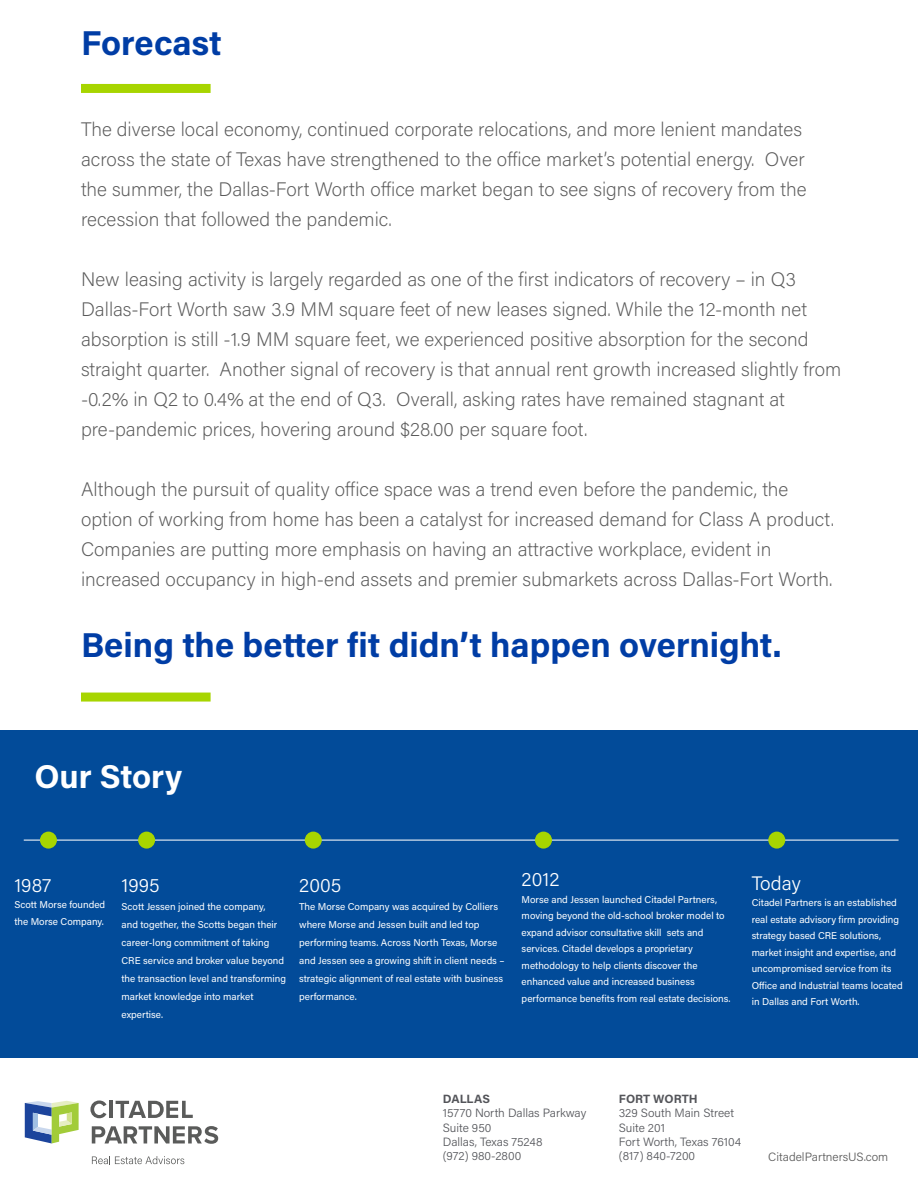
<style>
.page{position:relative;width:918px;height:1188px;background:#fff}
.page>*{position:absolute;margin:0;border:0;box-sizing:border-box;transform-origin:0 0}
.t1{font:700 34.5px "Acumin Pro";color:#003da5}
.t2{font:700 33px "Acumin Pro";letter-spacing:-.005em;color:#fff}
.t3{font:200 19.5px/30px "Acumin Pro";color:#5a5a5a}
.t4{font:300 19.5px "Acumin Pro";letter-spacing:.005em;color:#fff}
.t5{font:300 12px/14.4px "Acumin Pro";color:#54555a}
.t6{font:300 12px "Acumin Pro";color:#5a5a5a}
.t7{font:700 12px "Acumin Pro";color:#54555a}
.body{font:9.9px/16.5px "Acumin Pro";color:#fff}
</style>
<div class="page">
<div style="left:81px;top:693px;width:130px;height:9px;background:#a7d500"></div>
<div style="left:81px;top:84px;width:130px;height:9px;background:#a7d500"></div>
<div style="left:0;top:730px;width:918px;height:327px;background:#024b99"></div>
<hr style="left:24px;top:840px;width:875px;height:1px;background:#fff">
<div style="left:40px;top:832px;width:17px;height:17px;background:#a7d500;border-radius:50%"></div>
<div style="left:138px;top:832px;width:17px;height:17px;background:#a7d500;border-radius:50%"></div>
<div style="left:305px;top:832px;width:17px;height:17px;background:#a7d500;border-radius:50%"></div>
<div style="left:535px;top:832px;width:17px;height:17px;background:#a7d500;border-radius:50%"></div>
<div style="left:768px;top:832px;width:17px;height:17px;background:#a7d500;border-radius:50%"></div>
<svg style="left:90px;top:1100px;width:17px;height:18px"></svg>
<hr style="left:109px;top:1101px;width:4px;height:17px;background:#5a5b5a">
<svg style="left:116px;top:1101px;width:77px;height:17px"></svg>
<svg style="left:92px;top:1126px;width:126px;height:18px"></svg>
<svg style="left:92px;top:1156px;width:92px;height:8px"></svg>
<svg style="left:25px;top:1101px;width:54px;height:42px"></svg>
<h1 class="t1" style="left:81px;top:19px;width:142px">Forecast</h1>
<h2 class="t3" style="left:81px;top:113px;width:727px">The diverse local economy, continued corporate relocations, and more lenient mandates across the state of Texas have strengthened to the office market’s potential energy. Over the summer, the Dallas-Fort Worth office market began to see signs of recovery from the recession that followed the pandemic.</h2>
<h2 class="t3" style="left:81px;top:263px;width:762px">New leasing activity is largely regarded as one of the first indicators of recovery – in Q3<br>Dallas-Fort Worth saw 3.9 MM square feet of new leases signed. While the 12-month net absorption is still -1.9 MM square feet, we experienced positive absorption for the second straight quarter. Another signal of recovery is that annual rent growth increased slightly from -0.2% in Q2 to 0.4% at the end of Q3. Overall, asking rates have remained stagnant at pre-pandemic prices, hovering around $28.00 per square foot.</h2>
<h2 class="t3" style="left:81px;top:473px;width:755px">Although the pursuit of quality office space was a trend even before the pandemic, the option of working from home has been a catalyst for increased demand for Class A product.<br>Companies are putting more emphasis on having an attractive workplace, evident in increased occupancy in high-end assets and premier submarkets across Dallas-Fort Worth.</h2>
<h2 class="t1" style="left:81px;top:621px;width:702px">Being the better fit didn’t happen overnight.</h2>
<h1 class="t2" style="left:35px;top:753px;width:149px">Our Story</h1>
<h2 class="t4" style="left:14px;top:872px;width:39px">1987</h2>
<p class="body" style="left:14px;top:896px;width:92px">Scott Morse founded the Morse Company.</p>
<h2 class="t4" style="left:122px;top:872px;width:40px">1995</h2>
<p class="body" style="left:122px;top:898px;width:166px;line-height:18px">Scott Jessen joined the company,<br>and together, the Scotts began their career-long commitment of taking<br>CRE service and broker value beyond the transaction level and transforming market knowledge into market expertise.</p>
<h2 class="t4" style="left:299px;top:872px;width:44px">2005</h2>
<p class="body" style="left:299px;top:897px;width:207px;line-height:18px">The Morse Company was acquired by Colliers where Morse and Jessen built and led top performing teams. Across North Texas, Morse and Jessen see a growing shift in client needs – strategic alignment of real estate with business performance.</p>
<h2 class="t4" style="left:522px;top:866px;width:39px">2012</h2>
<p class="body" style="left:522px;top:891px;width:210px">Morse and Jessen launched Citadel Partners, moving beyond the old-school broker model to expand advisor consultative skill sets and services. Citadel develops a proprietary methodology to help clients discover the enhanced value and increased business performance benefits from real estate decisions.</p>
<h2 class="t4" style="left:752px;top:870px;width:51px">Today</h2>
<p class="body" style="left:752px;top:894px;width:153px">Citadel Partners is an established real estate advisory firm providing strategy based CRE solutions, market insight and expertise, and uncompromised service from its<br>Office and Industrial teams located in Dallas and Fort Worth.</p>
<p class="t7" style="left:443px;top:1090px;width:49px">DALLAS</p>
<p class="t5" style="left:443px;top:1105px;width:145px">15770 North Dallas Parkway<br>Suite 950</p>
<p class="t5" style="left:443px;top:1134px;width:101px">Dallas, Texas 75248</p>
<p class="t5" style="left:443px;top:1149px;width:80px">(972) 980-2800</p>
<p class="t7" style="left:619px;top:1090px;width:80px">FORT WORTH</p>
<p class="t5" style="left:619px;top:1105px;width:117px">329 South Main Street<br>Suite 201</p>
<p class="t5" style="left:619px;top:1134px;width:124px">Fort Worth, Texas 76104</p>
<p class="t5" style="left:619px;top:1149px;width:78px">(817) 840-7200</p>
<p class="t6" style="left:768px;top:1148px;width:122px">CitadelPartnersUS.com</p>
</div>
